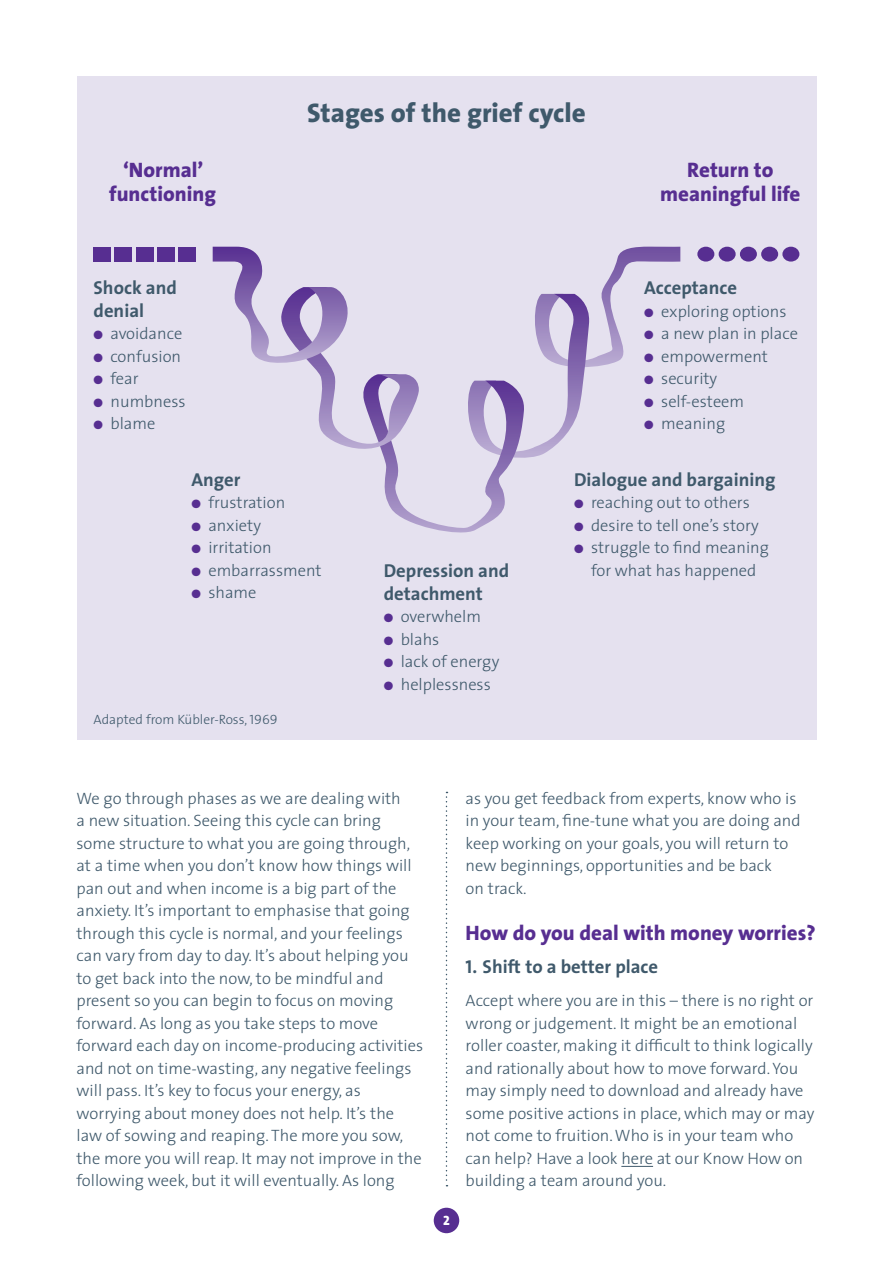
<style>
.page{position:relative;width:893px;height:1263px;background:#fff}
.page>*{position:absolute;margin:0;border:0;box-sizing:border-box;transform-origin:0 0}
.t1{font:800 27px "VA The Sans";color:#3f596b}
.t2{font:800 21px/24px "VA The Sans";color:#572e91;text-align:center}
.t3{font:700 18.75px/22.5px "VA The Sans";color:#3f596b}
.t4{font:300 16.5px/22.5px "VA The Sans";color:#3f596b}
.t5{font:300 13.5px "VA The Sans";color:#3f596b}
.t6{font:13.5px "VA The Sans Extra Bold Caps";color:#fff}
.s1{color:#572e91}
.s2{font-family:"VA The Sans Light Caps";font-weight:400}
.s3{font-family:"VA The Sans Bold Caps";font-weight:400}
</style>
<div class="page">
<div style="left:434px;top:1208px;width:25px;height:25px;background:#572e91;border-radius:50%"></div>
<div style="left:77px;top:77px;width:739px;height:663px;background:#e5e1ef"></div>
<hr style="left:621px;top:1166px;width:32px;height:1px;background:#3f596b">
<svg style="left:446px;top:792px;width:1px;height:394px"></svg>
<div style="left:94px;top:247px;width:17px;height:15px;background:#572e91"></div>
<div style="left:115px;top:247px;width:17px;height:15px;background:#572e91"></div>
<div style="left:136px;top:247px;width:17px;height:15px;background:#572e91"></div>
<div style="left:157px;top:247px;width:17px;height:15px;background:#572e91"></div>
<div style="left:179px;top:247px;width:17px;height:15px;background:#572e91"></div>
<div style="left:697px;top:247px;width:17px;height:15px;background:#572e91;border-radius:50%"></div>
<div style="left:719px;top:247px;width:17px;height:15px;background:#572e91;border-radius:50%"></div>
<div style="left:740px;top:247px;width:17px;height:15px;background:#572e91;border-radius:50%"></div>
<div style="left:761px;top:247px;width:17px;height:15px;background:#572e91;border-radius:50%"></div>
<div style="left:782px;top:247px;width:17px;height:15px;background:#572e91;border-radius:50%"></div>
<svg style="left:213px;top:247px;width:467px;height:286px"></svg>
<h1 class="t1" style="left:307px;top:90px;width:280px">Stages of the grief cycle</h1>
<p class="t2" style="left:109px;top:157px;width:108px">‘Normal’ functioning</p>
<p class="t2" style="left:660px;top:157px;width:142px">Return to meaningful life</p>
<p class="t3" style="left:94px;top:276px;width:85px">Shock and denial</p>
<p class="t4" style="left:94px;top:322px;width:90px"><span class="s1">●</span> avoidance</p>
<p class="t4" style="left:94px;top:344px;width:89px"><span class="s1">●</span> confusion</p>
<p class="t4" style="left:94px;top:367px;width:47px"><span class="s1">●</span> fear</p>
<p class="t4" style="left:94px;top:389px;width:94px"><span class="s1">●</span> numbness</p>
<p class="t4" style="left:94px;top:412px;width:63px"><span class="s1">●</span> blame</p>
<p class="t3" style="left:191px;top:467px;width:51px">Anger</p>
<p class="t4" style="left:191px;top:491px;width:95px"><span class="s1">●</span> frustration</p>
<p class="t4" style="left:191px;top:513px;width:71px"><span class="s1">●</span> anxiety</p>
<p class="t4" style="left:191px;top:536px;width:82px"><span class="s1">●</span> irritation</p>
<p class="t4" style="left:191px;top:558px;width:132px"><span class="s1">●</span> embarrassment</p>
<p class="t4" style="left:191px;top:581px;width:67px"><span class="s1">●</span> shame</p>
<p class="t5" style="left:94px;top:709px;width:186px">Adapted from Kübler-Ross, <span class="s2">1969</span></p>
<p class="t3" style="left:384px;top:559px;width:127px">Depression and detachment</p>
<p class="t4" style="left:384px;top:605px;width:99px"><span class="s1">●</span> overwhelm</p>
<p class="t4" style="left:384px;top:627px;width:57px"><span class="s1">●</span> blahs</p>
<p class="t4" style="left:384px;top:650px;width:117px"><span class="s1">●</span> lack of energy</p>
<p class="t4" style="left:384px;top:672px;width:109px"><span class="s1">●</span> helplessness</p>
<p class="t3" style="left:644px;top:276px;width:94px">Acceptance</p>
<p class="t4" style="left:644px;top:299px;width:144px"><span class="s1">●</span> exploring options</p>
<p class="t4" style="left:644px;top:322px;width:155px"><span class="s1">●</span> a new plan in place</p>
<p class="t4" style="left:644px;top:344px;width:125px"><span class="s1">●</span> empowerment</p>
<p class="t4" style="left:644px;top:367px;width:75px"><span class="s1">●</span> security</p>
<p class="t4" style="left:644px;top:389px;width:102px"><span class="s1">●</span> self-esteem</p>
<p class="t4" style="left:644px;top:412px;width:83px"><span class="s1">●</span> meaning</p>
<p class="t3" style="left:574px;top:467px;width:203px">Dialogue and bargaining</p>
<p class="t4" style="left:574px;top:491px;width:177px"><span class="s1">●</span> reaching out to others</p>
<p class="t4" style="left:574px;top:513px;width:186px"><span class="s1">●</span> desire to tell one’s story</p>
<p class="t4" style="left:574px;top:536px;width:196px;text-align:center"><span class="s1">●</span> struggle to find meaning for what has happened</p>
<p class="t4" style="left:77px;top:786px;width:348px">We go through phases as we are dealing with<br>a new situation. Seeing this cycle can bring some structure to what you are going through, at a time when you don’t know how things will pan out and when income is a big part of the anxiety. It’s important to emphasise that going through this cycle is normal, and your feelings can vary from day to day. It’s about helping you to get back into the now, to be mindful and present so you can begin to focus on moving forward. As long as you take steps to move forward each day on income-producing activities and not on time-wasting, any negative feelings will pass. It’s key to focus your energy, as worrying about money does not help. It’s the law of sowing and reaping. The more you sow, the more you will reap. It may not improve in the following week, but it will eventually. As long</p>
<p class="t4" style="left:466px;top:786px;width:337px">as you get feedback from experts, know who is in your team, fine-tune what you are doing and keep working on your goals, you will return to new beginnings, opportunities and be back<br>on track.</p>
<p class="t2" style="left:466px;top:920px;width:351px">How do you deal with money worries?</p>
<p class="t3" style="left:466px;top:955px;width:194px"><span class="s3">1</span>. Shift to a better place</p>
<p class="t4" style="left:466px;top:989px;width:350px">Accept where you are in this – there is no right or wrong or judgement. It might be an emotional roller coaster, making it difficult to think logically and rationally about how to move forward. You may simply need to download and already have some positive actions in place, which may or may not come to fruition. Who is in your team who can help? Have a look here at our Know How on building a team around you.</p>
<p class="t6" style="left:443px;top:1209px;width:8px">2</p>
</div>
